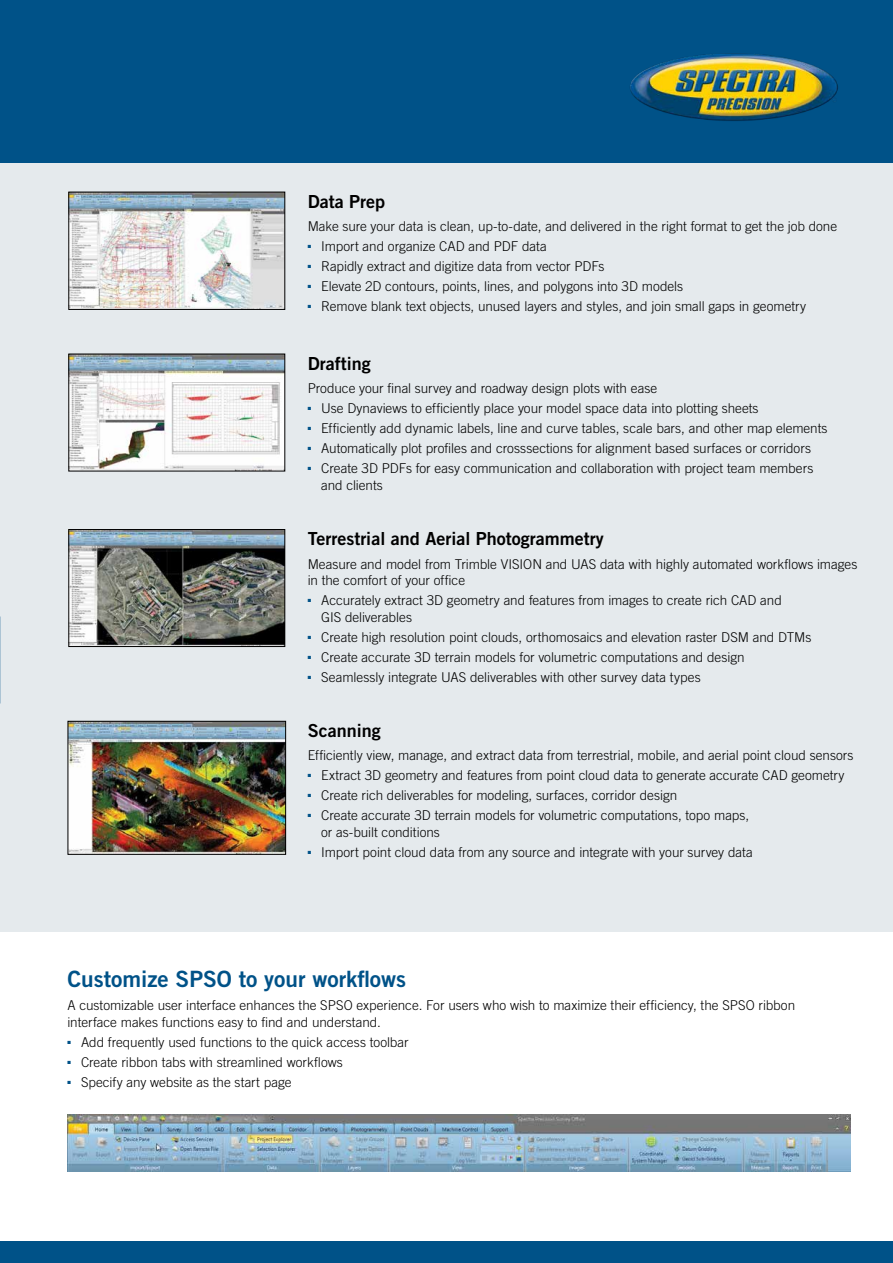
<style>
.page{position:relative;width:893px;height:1263px;background:#e5eaed}
.page>*{position:absolute;margin:0;border:0;box-sizing:border-box;transform-origin:0 0}
.t1{font:22.5px "Trade Gothic LT Std Bd 2";color:#005288}
.t2{font:18px "Trade Gothic LT Std Bd 2";color:#000}
.t3{font:300 13.5px/16.5px "Trade Gothic LT Std";color:#000}
</style>
<div class="page">
<div style="left:0;top:0;width:893px;height:162px;background:#005288"></div>
<div style="left:0;top:932px;width:893px;height:325px;background:#fff"></div>
<img style="left:67px;top:1115px;width:783px;height:57px">
<div style="left:0;top:1241px;width:893px;height:22px;background:#005288"></div>
<img style="left:71px;top:194px;width:212px;height:114px">
<div style="left:69px;top:192px;width:216px;height:118px;border:1px solid #000"></div>
<img style="left:71px;top:356px;width:212px;height:113px">
<img style="left:71px;top:531px;width:212px;height:114px">
<div style="left:69px;top:529px;width:216px;height:118px;border:1px solid #000"></div>
<img style="left:70px;top:723px;width:214px;height:129px">
<div style="left:68px;top:721px;width:218px;height:133px;border:1px solid #000"></div>
<img style="left:630px;top:53px;width:208px;height:68px">
<h2 class="t2" style="left:308px;top:190px;width:79px">Data Prep</h2>
<p class="t3" style="left:308px;top:218px;width:531px">Make sure your data is clean, up-to-date, and delivered in the right format to get the job done</p>
<p class="t3" style="left:308px;top:238px;width:241px"><sup>■</sup> Import and organize CAD and PDF data</p>
<p class="t3" style="left:308px;top:258px;width:298px"><sup>■</sup> Rapidly extract and digitize data from vector PDFs</p>
<p class="t3" style="left:308px;top:278px;width:377px"><sup>■</sup> Elevate 2D contours, points, lines, and polygons into 3D models</p>
<p class="t3" style="left:308px;top:298px;width:500px"><sup>■</sup> Remove blank text objects, unused layers and styles, and join small gaps in geometry</p>
<h2 class="t2" style="left:308px;top:352px;width:64px">Drafting</h2>
<p class="t3" style="left:308px;top:380px;width:351px">Produce your final survey and roadway design plots with ease</p>
<p class="t3" style="left:308px;top:400px;width:452px"><sup>■</sup> Use Dynaviews to efficiently place your model space data into plotting sheets</p>
<p class="t3" style="left:308px;top:420px;width:521px"><sup>■</sup> Efficiently add dynamic labels, line and curve tables, scale bars, and other map elements</p>
<p class="t3" style="left:308px;top:440px;width:505px"><sup>■</sup> Automatically plot profiles and crosssections for alignment based surfaces or corridors</p>
<p class="t3" style="left:321px;top:460px;width:494px;text-indent:-13px"><sup>■</sup> Create 3D PDFs for easy communication and collaboration with project team members and clients</p>
<h2 class="t2" style="left:308px;top:528px;width:298px">Terrestrial and Aerial Photogrammetry</h2>
<p class="t3" style="left:308px;top:555px;width:551px">Measure and model from Trimble VISION and UAS data with highly automated workflows images in the comfort of your office</p>
<p class="t3" style="left:321px;top:592px;width:462px;text-indent:-13px"><sup>■</sup> Accurately extract 3D geometry and features from images to create rich CAD and<br>GIS deliverables</p>
<p class="t3" style="left:308px;top:628px;width:505px"><sup>■</sup> Create high resolution point clouds, orthomosaics and elevation raster DSM and DTMs</p>
<p class="t3" style="left:308px;top:648px;width:438px"><sup>■</sup> Create accurate 3D terrain models for volumetric computations and design</p>
<p class="t3" style="left:308px;top:668px;width:395px"><sup>■</sup> Seamlessly integrate UAS deliverables with other survey data types</p>
<h2 class="t2" style="left:308px;top:719px;width:75px">Scanning</h2>
<p class="t3" style="left:308px;top:747px;width:547px">Efficiently view, manage, and extract data from terrestrial, mobile, and aerial point cloud sensors</p>
<p class="t3" style="left:308px;top:767px;width:538px"><sup>■</sup> Extract 3D geometry and features from point cloud data to generate accurate CAD geometry</p>
<p class="t3" style="left:308px;top:787px;width:371px"><sup>■</sup> Create rich deliverables for modeling, surfaces, corridor design</p>
<p class="t3" style="left:321px;top:807px;width:429px;text-indent:-13px"><sup>■</sup> Create accurate 3D terrain models for volumetric computations, topo maps, or as-built conditions</p>
<p class="t3" style="left:308px;top:844px;width:447px"><sup>■</sup> Import point cloud data from any source and integrate with your survey data</p>
<h1 class="t1" style="left:68px;top:965px;width:340px">Customize SPSO to your workflows</h1>
<p class="t3" style="left:68px;top:997px;width:729px">A customizable user interface enhances the SPSO experience. For users who wish to maximize their efficiency, the SPSO ribbon interface makes functions easy to find and understand.</p>
<p class="t3" style="left:68px;top:1033px;width:343px"><sup>■</sup> Add frequently used functions to the quick access toolbar</p>
<p class="t3" style="left:68px;top:1053px;width:277px"><sup>■</sup> Create ribbon tabs with streamlined workflows</p>
<p class="t3" style="left:68px;top:1073px;width:226px"><sup>■</sup> Specify any website as the start page</p>
</div>
